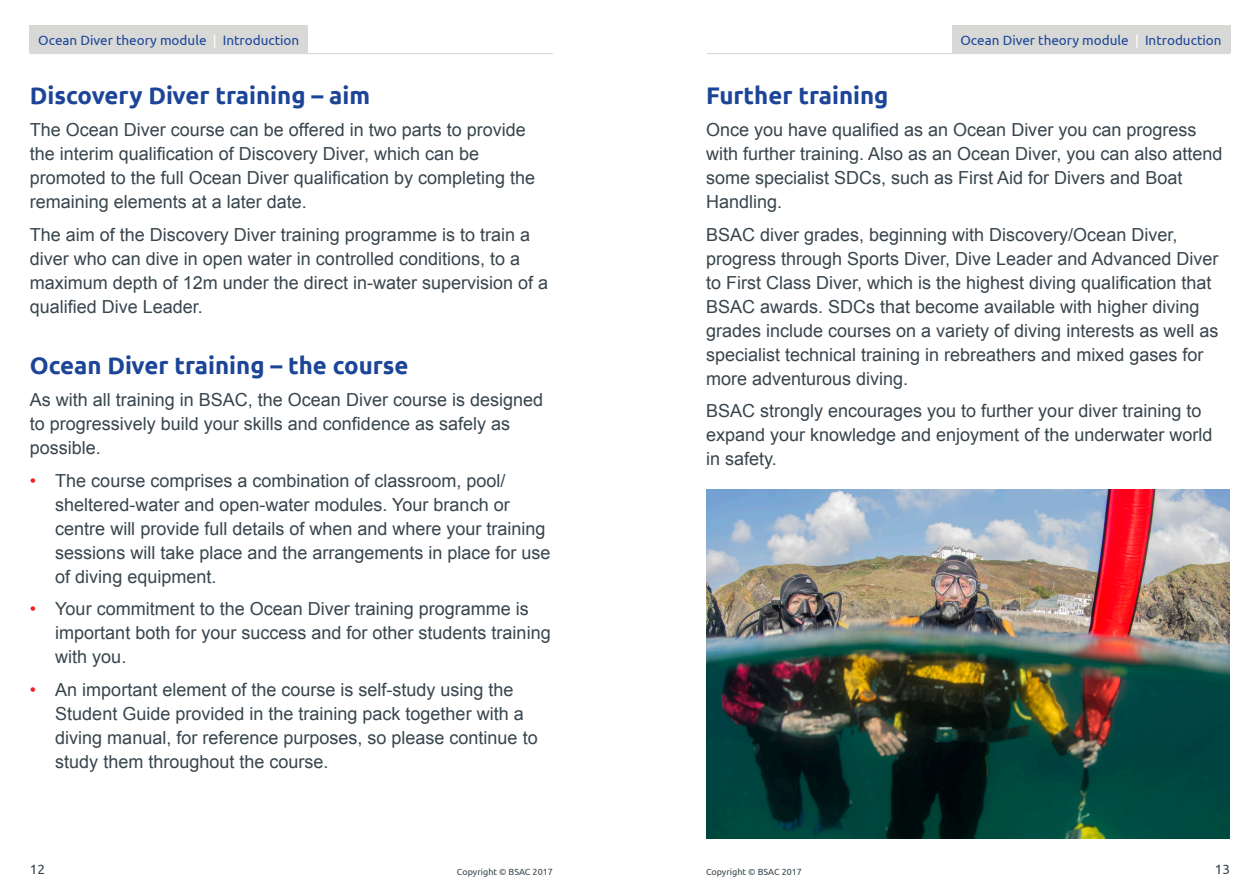
<style>
.page{position:relative;width:1259px;height:893px;background:#fff}
.page>*{position:absolute;margin:0;border:0;box-sizing:border-box;transform-origin:0 0}
.Subhead{font:700 24px "Ubuntu";color:#1c4598}
.Body_copy{font:18px/24px "Arial";color:#38454d}
.t1{font:13.5px "Ubuntu";color:#1c4598}
.t2{font:13.5px "Ubuntu";color:#38454d}
.t3{font:9px "Ubuntu";color:#38454d}
.s1{color:#fff}
.s2{color:#ee1d23}
</style>
<div class="page">
<img style="left:706px;top:490px;width:523px;height:348px">
<hr style="left:30px;top:53px;width:523px;height:1px;background:#d8d9d7">
<hr style="left:707px;top:53px;width:523px;height:1px;background:#d8d9d7">
<div style="left:30px;top:26px;width:278px;height:27px;background:#d8d9d7"></div>
<div style="left:952px;top:26px;width:278px;height:27px;background:#d8d9d7"></div>
<p class="t1" style="left:38px;top:32px;width:262px">Ocean Diver theory module <span class="s1">|</span> Introduction</p>
<p class="t1" style="left:960px;top:32px;width:262px">Ocean Diver theory module <span class="s1">|</span> Introduction</p>
<p class="Subhead" style="left:30px;top:81px;width:342px">Discovery Diver training – aim</p>
<p class="Body_copy" style="left:30px;top:118px;width:507px">The Ocean Diver course can be offered in two parts to provide the interim qualification of Discovery Diver, which can be promoted to the full Ocean Diver qualification by completing the remaining elements at a later date.</p>
<p class="Body_copy" style="left:30px;top:223px;width:520px">The aim of the Discovery Diver training programme is to train a diver who can dive in open water in controlled conditions, to a maximum depth of 12m under the direct in-water supervision of a qualified Dive Leader.</p>
<p class="Subhead" style="left:30px;top:351px;width:380px">Ocean Diver training – the course</p>
<p class="Body_copy" style="left:30px;top:388px;width:515px">As with all training in BSAC, the Ocean Diver course is designed to progressively build your skills and confidence as safely as possible.</p>
<p class="Body_copy" style="left:55px;top:469px;width:497px;text-indent:-26px"><span class="s2">•</span> The course comprises a combination of classroom, pool/ sheltered-water and open-water modules. Your branch or centre will provide full details of when and where your training sessions will take place and the arrangements in place for use of diving equipment.</p>
<p class="Body_copy" style="left:55px;top:597px;width:497px;text-indent:-26px"><span class="s2">•</span> Your commitment to the Ocean Diver training programme is important both for your success and for other students training with you.</p>
<p class="Body_copy" style="left:55px;top:678px;width:484px;text-indent:-26px"><span class="s2">•</span> An important element of the course is self-study using the Student Guide provided in the training pack together with a diving manual, for reference purposes, so please continue to study them throughout the course.</p>
<p class="Subhead" style="left:706px;top:81px;width:184px">Further training</p>
<p class="Body_copy" style="left:706px;top:118px;width:518px">Once you have qualified as an Ocean Diver you can progress with further training. Also as an Ocean Diver, you can also attend some specialist SDCs, such as First Aid for Divers and Boat Handling.</p>
<p class="Body_copy" style="left:706px;top:223px;width:514px">BSAC diver grades, beginning with Discovery/Ocean Diver, progress through Sports Diver, Dive Leader and Advanced Diver to First Class Diver, which is the highest diving qualification that BSAC awards. SDCs that become available with higher diving grades include courses on a variety of diving interests as well as specialist technical training in rebreathers and mixed gases for more adventurous diving.</p>
<p class="Body_copy" style="left:706px;top:399px;width:508px">BSAC strongly encourages you to further your diver training to expand your knowledge and enjoyment of the underwater world in safety.</p>
<p class="t2" style="left:30px;top:861px;width:17px">12</p>
<p class="t3" style="left:457px;top:866px;width:97px">Copyright © BSAC 2017</p>
<p class="t3" style="left:706px;top:866px;width:97px">Copyright © BSAC 2017</p>
<p class="t2" style="left:1214px;top:861px;width:17px">13</p>
</div>
